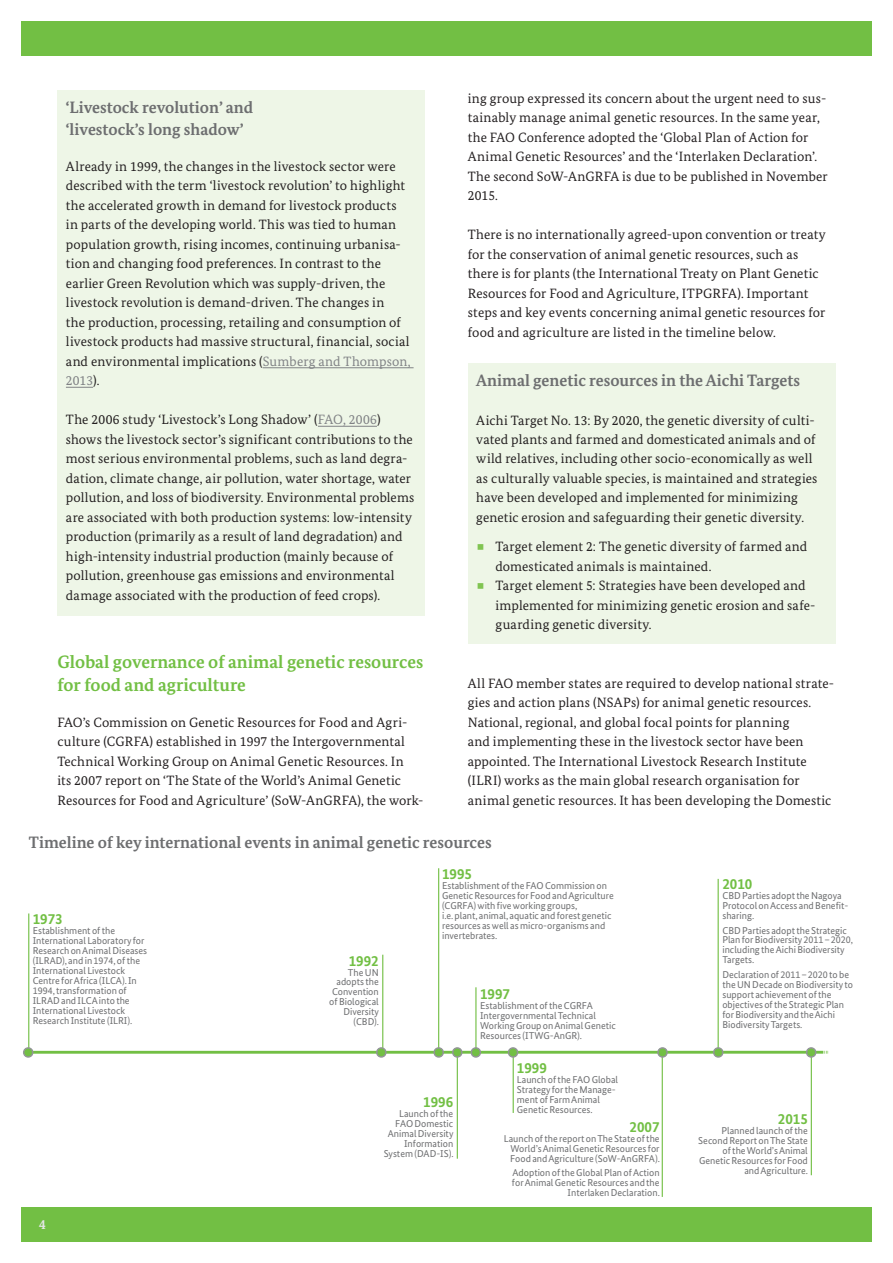
<style>
.page{position:relative;width:893px;height:1263px;background:#fff}
.page>*{position:absolute;margin:0;border:0;box-sizing:border-box;transform-origin:0 0}
.t1{font:700 18px/22.5px "Bundes Serif";color:#72bf44}
.t2{font:700 16.5px/22.5px "Bundes Serif";color:#6d6e70}
.t3{font:700 15px "Bundes Sans";color:#72bf44}
.t4{font:13.5px/19.5px "Bundes Serif";letter-spacing:.01em;color:#231f20}
.t5{font:700 13.5px "Bundes Serif";color:#e6e7e8}
.t6{font:10.05px/9.9px "Bundes Sans";color:#6d6e70}
.s1{color:#808285}
</style>
<div class="page">
<div style="left:21px;top:1208px;width:851px;height:34px;background:#72bf44"></div>
<div style="left:21px;top:21px;width:851px;height:34px;background:#72bf44"></div>
<div style="left:57px;top:91px;width:368px;height:525px;background:#eef6e7"></div>
<hr style="left:263px;top:367px;width:151px;height:1px;background:#808285">
<svg style="left:66px;top:387px;width:27px;height:1px"></svg>
<hr style="left:318px;top:426px;width:59px;height:1px;background:#808285">
<div style="left:468px;top:364px;width:368px;height:280px;background:#eef6e7"></div>
<hr style="left:28px;top:913px;width:1px;height:137px;background:#72bf44">
<hr style="left:382px;top:955px;width:1px;height:95px;background:#72bf44">
<hr style="left:438px;top:868px;width:1px;height:182px;background:#72bf44">
<hr style="left:457px;top:1050px;width:1px;height:109px;background:#72bf44">
<hr style="left:475px;top:987px;width:1px;height:63px;background:#72bf44">
<hr style="left:513px;top:1050px;width:1px;height:63px;background:#72bf44">
<hr style="left:662px;top:1050px;width:1px;height:147px;background:#72bf44">
<hr style="left:717px;top:879px;width:2px;height:171px;background:#72bf44">
<hr style="left:811px;top:1050px;width:1px;height:125px;background:#72bf44">
<hr style="left:27px;top:1051px;width:801px;height:3px;background:#72bf44">
<div style="left:24px;top:1048px;width:9px;height:9px;background:#72bf44;border-radius:50%"></div>
<div style="left:23px;top:1047px;width:10px;height:11px;border:1px solid #939598;border-radius:50%"></div>
<svg style="left:377px;top:1048px;width:9px;height:9px"></svg>
<div style="left:376px;top:1047px;width:11px;height:11px;border:1px solid #939598;border-radius:50%"></div>
<svg style="left:434px;top:1048px;width:9px;height:9px"></svg>
<div style="left:433px;top:1047px;width:11px;height:11px;border:1px solid #939598;border-radius:50%"></div>
<div style="left:453px;top:1048px;width:9px;height:9px;background:#72bf44;border-radius:50%"></div>
<div style="left:452px;top:1047px;width:10px;height:11px;border:1px solid #939598;border-radius:50%"></div>
<div style="left:471px;top:1048px;width:9px;height:9px;background:#72bf44;border-radius:50%"></div>
<div style="left:471px;top:1047px;width:10px;height:11px;border:1px solid #939598;border-radius:50%"></div>
<div style="left:508px;top:1048px;width:9px;height:9px;background:#72bf44;border-radius:50%"></div>
<div style="left:508px;top:1047px;width:10px;height:11px;border:1px solid #939598;border-radius:50%"></div>
<svg style="left:658px;top:1048px;width:9px;height:9px"></svg>
<div style="left:657px;top:1047px;width:11px;height:11px;border:1px solid #939598;border-radius:50%"></div>
<div style="left:714px;top:1048px;width:9px;height:9px;background:#72bf44;border-radius:50%"></div>
<div style="left:713px;top:1047px;width:10px;height:11px;border:1px solid #939598;border-radius:50%"></div>
<div style="left:807px;top:1048px;width:9px;height:9px;background:#72bf44;border-radius:50%"></div>
<div style="left:806px;top:1047px;width:10px;height:11px;border:1px solid #939598;border-radius:50%"></div>
<svg style="left:823px;top:1050px;width:5px;height:4px"></svg>
<p class="t2" style="left:66px;top:96px;width:189px">‘Livestock revolution’ and ‘livestock’s long shadow’</p>
<p class="t4" style="left:66px;top:158px;width:346px">Already in 1999, the changes in the livestock sector were described with the term ‘livestock revolution’ to highlight the accelerated growth in demand for livestock products in parts of the developing world. This was tied to human population growth, rising incomes, continuing urbanisa&shy;tion and changing food preferences. In contrast to the earlier Green Revolution which was supply-driven, the livestock revolution is demand-driven. The changes in<br>the production, processing, retailing and consumption of livestock products had massive structural, financial, social and environmental implications (<span class="s1">Sumberg and Thompson, 2013</span>).</p>
<p class="t4" style="left:66px;top:411px;width:350px">The 2006 study ‘Livestock’s Long Shadow’ (<span class="s1">FAO, 2006</span>) shows the livestock sector’s significant contributions to the most serious environmental problems, such as land degra&shy;dation, climate change, air pollution, water shortage, water pollution, and loss of biodiversity. Environmental problems are associated with both production systems: low-intensity production (primarily as a result of land degradation) and high-intensity industrial production (mainly because of pollution, greenhouse gas emissions and environmental damage associated with the production of feed crops).</p>
<h1 class="t1" style="left:57px;top:652px;width:367px">Global governance of animal genetic resources for food and agriculture</h1>
<p class="t4" style="left:57px;top:713px;width:368px">FAO’s Commission on Genetic Resources for Food and Agri&shy;culture (CGRFA) established in 1997 the Intergovernmental Technical Working Group on Animal Genetic Resources. In<br>its 2007 report on ‘The State of the World’s Animal Genetic Resources for Food and Agriculture’ (SoW-AnGRFA), the work-</p>
<p class="t4" style="left:468px;top:89px;width:361px">ing group expressed its concern about the urgent need to sus&shy;tainably manage animal genetic resources. In the same year, the FAO Conference adopted the ‘Global Plan of Action for Animal Genetic Resources’ and the ‘Interlaken Declaration’.<br>The second SoW-AnGRFA is due to be published in November 2015.</p>
<p class="t4" style="left:468px;top:226px;width:360px">There is no internationally agreed-upon convention or treaty for the conservation of animal genetic resources, such as there is for plants (the International Treaty on Plant Genetic Resources for Food and Agriculture, ITPGRFA). Important steps and key events concerning animal genetic resources for food and agriculture are listed in the timeline below.</p>
<p class="t2" style="left:476px;top:369px;width:325px">Animal genetic resources in the Aichi Targets</p>
<p class="t4" style="left:476px;top:411px;width:343px">Aichi Target No. 13: By 2020, the genetic diversity of culti&shy;vated plants and farmed and domesticated animals and of wild relatives, including other socio-economically as well as culturally valuable species, is maintained and strategies have been developed and implemented for minimizing genetic erosion and safeguarding their genetic diversity.</p>
<p class="t4" style="left:495px;top:538px;width:322px">Target element 2: The genetic diversity of farmed and domesticated animals is maintained.<br>Target element 5: Strategies have been developed and implemented for minimizing genetic erosion and safe&shy;guarding genetic diversity.</p>
<p class="t4" style="left:468px;top:674px;width:368px">All FAO member states are required to develop national strate&shy;gies and action plans (NSAPs) for animal genetic resources.<br>National, regional, and global focal points for planning<br>and implementing these in the livestock sector have been appointed. The International Livestock Research Institute (ILRI) works as the main global research organisation for animal genetic resources. It has been developing the Domestic</p>
<p class="t2" style="left:29px;top:831px;width:464px">Timeline of key international events in animal genetic resources</p>
<p class="t3" style="left:33px;top:913px;width:31px">1973</p>
<p class="t6" style="left:33px;top:927px;width:116px">Establishment of the<br>International Laboratory for<br>Research on Animal Diseases (ILRAD), and in 1974, of the<br>International Livestock<br>Centre for Africa (ILCA). In<br>1994, transformation of<br>ILRAD and ILCA into the<br>International Livestock<br>Research Institute (ILRI).</p>
<p class="t5" style="left:39px;top:1218px;width:8px">4</p>
<p class="t3" style="left:442px;top:868px;width:31px">1995</p>
<p class="t6" style="left:442px;top:882px;width:173px">Establishment of the FAO Commission on Genetic Resources for Food and Agriculture (CGRFA) with five working groups,<br>i.e. plant, animal, aquatic and forest genetic resources as well as micro-organisms and invertebrates.</p>
<p class="t3" style="left:349px;top:954px;width:31px">1992</p>
<p class="t6" style="left:329px;top:968px;width:51px;text-align:right">The UN adopts the<br>Convention of Biological<br>Diversity (CBD).</p>
<p class="t3" style="left:423px;top:1096px;width:31px">1996</p>
<p class="t6" style="left:384px;top:1110px;width:71px;text-align:right">Launch of the<br>FAO Domestic<br>Animal Diversity<br>Information<br>System (DAD-IS).</p>
<p class="t3" style="left:480px;top:988px;width:31px">1997</p>
<p class="t6" style="left:480px;top:1002px;width:137px">Establishment of the CGRFA<br>Intergovernmental Technical<br>Working Group on Animal Genetic<br>Resources (ITWG-AnGR).</p>
<p class="t3" style="left:517px;top:1061px;width:31px">1999</p>
<p class="t6" style="left:517px;top:1075px;width:103px">Launch of the FAO Global<br>Strategy for the Manage&shy;ment of Farm Animal<br>Genetic Resources.</p>
<p class="t3" style="left:630px;top:1121px;width:31px">2007</p>
<p class="t6" style="left:510px;top:1134px;width:151px;text-align:justify;text-indent:-6px">Launch of the report on The State of the World’s Animal Genetic Resources for Food and Agriculture (SoW-AnGRFA).</p>
<p class="t6" style="left:512px;top:1169px;width:149px;text-align:right">Adoption of the Global Plan of Action for Animal Genetic Resources and the<br>Interlaken Declaration.</p>
<p class="t3" style="left:722px;top:878px;width:31px">2010</p>
<p class="t6" style="left:722px;top:892px;width:128px">CBD Parties adopt the Nagoya<br>Protocol on Access and Benefit&shy;sharing.</p>
<p class="t6" style="left:722px;top:926px;width:132px">CBD Parties adopt the Strategic<br>Plan for Biodiversity 2011 – 2020, including the Aichi Biodiversity<br>Targets.</p>
<p class="t6" style="left:722px;top:970px;width:132px">Declaration of 2011 – 2020 to be the UN Decade on Biodiversity to support achievement of the objectives of the Strategic Plan for Biodiversity and the Aichi<br>Biodiversity Targets.</p>
<p class="t3" style="left:778px;top:1113px;width:31px">2015</p>
<p class="t6" style="left:698px;top:1127px;width:111px;text-align:right">Planned launch of the<br>Second Report on The State of the World’s Animal<br>Genetic Resources for Food and Agriculture.</p>
</div>
